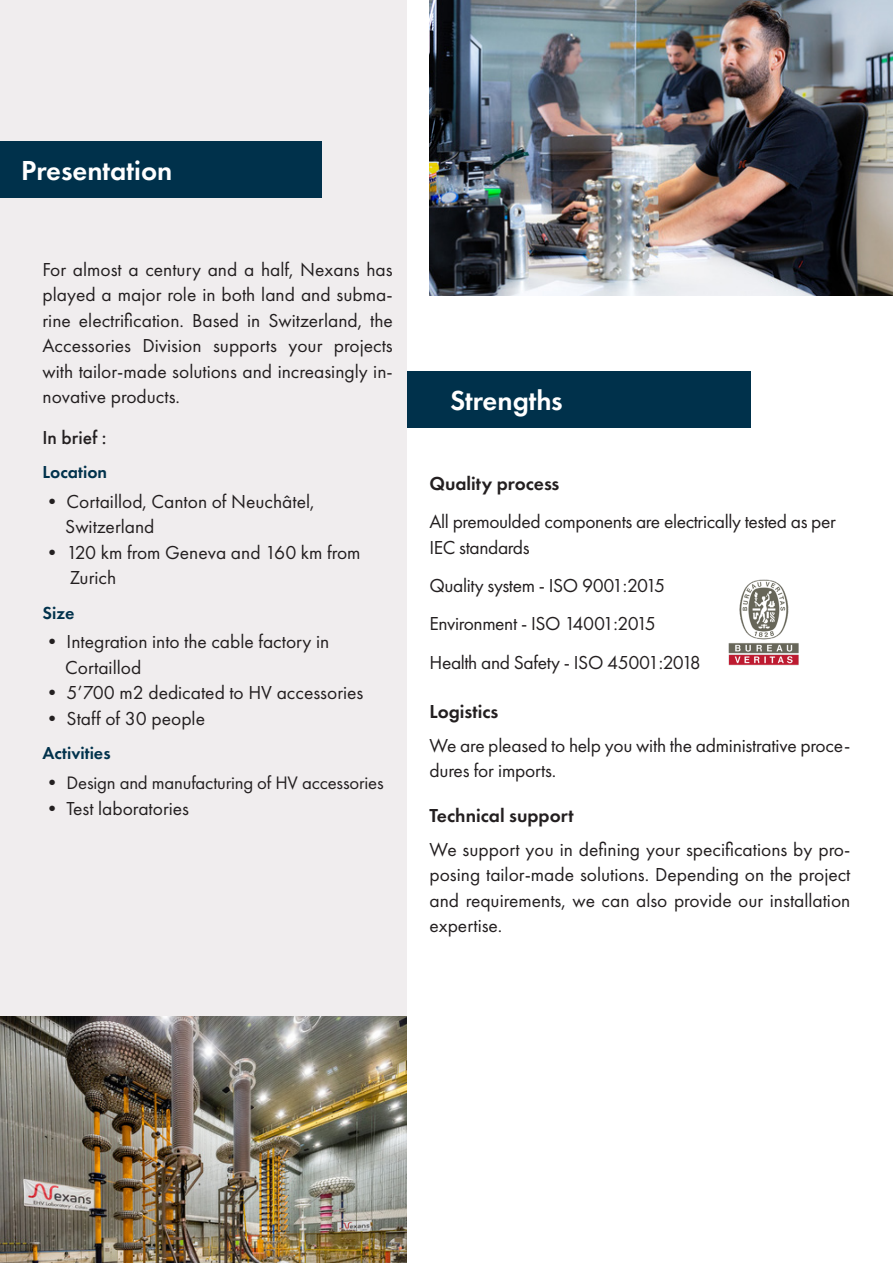
<style>
.page{position:relative;width:893px;height:1263px;background:#fff}
.page>*{position:absolute;margin:0;border:0;box-sizing:border-box;transform-origin:0 0}
.sous_titre{font:600 28.5px "Futura PT";color:#fff}
.texte{font:19.5px/25.5px "Futura PT";color:#231f20}
.texte-2{font:19.5px/25.5px "Futura PT";letter-spacing:-.02em;color:#231f20}
.sous_titre-2{font:600 19.5px "Futura PT";color:#231f20}
.t1{font:500 19.5px "Futura PT";color:#231f20}
.texte-3{font:18.75px "Futura PT";letter-spacing:-.01em;color:#231f20}
.t2{font:600 18px "Futura PT";color:#01324c}
.s1{font-size:19.5px}
</style>
<div class="page">
<div style="left:0;top:0;width:407px;height:1263px;background:#f0edee"></div>
<div style="left:0;top:141px;width:322px;height:57px;background:#00314b"></div>
<div style="left:407px;top:371px;width:343px;height:57px;background:#00314b"></div>
<img style="left:429px;top:0;width:464px;height:295px">
<img style="left:0;top:1016px;width:407px;height:247px">
<img style="left:728px;top:579px;width:71px;height:87px">
<hr style="left:892px;top:691px;width:1px;height:57px;background:#00314b">
<p class="sous_titre" style="left:21px;top:153px;width:153px">Presentation</p>
<p class="texte" style="left:43px;top:256px;width:352px;text-align:justify">For almost a century and a half, Nexans has played a major role in both land and subma&shy;rine electrification. Based in Switzerland, the Accessories Division supports your projects with tailor-made solutions and increasingly in&shy;novative products.</p>
<p class="t1" style="left:43px;top:425px;width:66px">In brief :</p>
<p class="t2" style="left:43px;top:461px;width:66px">Location</p>
<p class="texte" style="left:65px;top:488px;width:251px;text-indent:-23px">• Cortaillod, Canton of Neuchâtel,<br>Switzerland</p>
<p class="texte" style="left:70px;top:539px;width:292px;text-indent:-27px">• 120 km from Geneva and 160 km from<br>Zurich</p>
<p class="t2" style="left:43px;top:601px;width:34px">Size</p>
<p class="texte" style="left:65px;top:629px;width:266px;text-indent:-23px">• Integration into the cable factory in<br>Cortaillod</p>
<p class="texte" style="left:43px;top:680px;width:322px">• 5’700 m2 dedicated to HV accessories</p>
<p class="texte" style="left:43px;top:705px;width:164px">• Staff of 30 people</p>
<p class="t2" style="left:43px;top:742px;width:70px">Activities</p>
<p class="texte-3" style="left:43px;top:772px;width:343px"><span class="s1">•</span> Design and manufacturing of HV accessories</p>
<p class="texte" style="left:43px;top:795px;width:148px">• Test laboratories</p>
<p class="sous_titre" style="left:450px;top:383px;width:114px">Strengths</p>
<p class="sous_titre-2" style="left:429px;top:471px;width:131px">Quality process</p>
<p class="texte-2" style="left:429px;top:509px;width:408px">All premoulded components are electrically tested as per<br>IEC standards</p>
<p class="texte-2" style="left:429px;top:573px;width:237px">Quality system - ISO 9001:2015</p>
<p class="texte-2" style="left:429px;top:611px;width:228px">Environment - ISO 14001:2015</p>
<p class="texte-2" style="left:429px;top:649px;width:273px">Health and Safety - ISO 45001:2018</p>
<p class="sous_titre-2" style="left:429px;top:699px;width:70px">Logistics</p>
<p class="texte" style="left:429px;top:732px;width:422px">We are pleased to help you with the administrative proce&shy;dures for imports.</p>
<p class="sous_titre-2" style="left:429px;top:803px;width:146px">Technical support</p>
<p class="texte" style="left:429px;top:836px;width:422px;text-align:justify">We support you in defining your specifications by pro&shy;posing tailor-made solutions. Depending on the project and requirements, we can also provide our installation expertise.</p>
</div>
